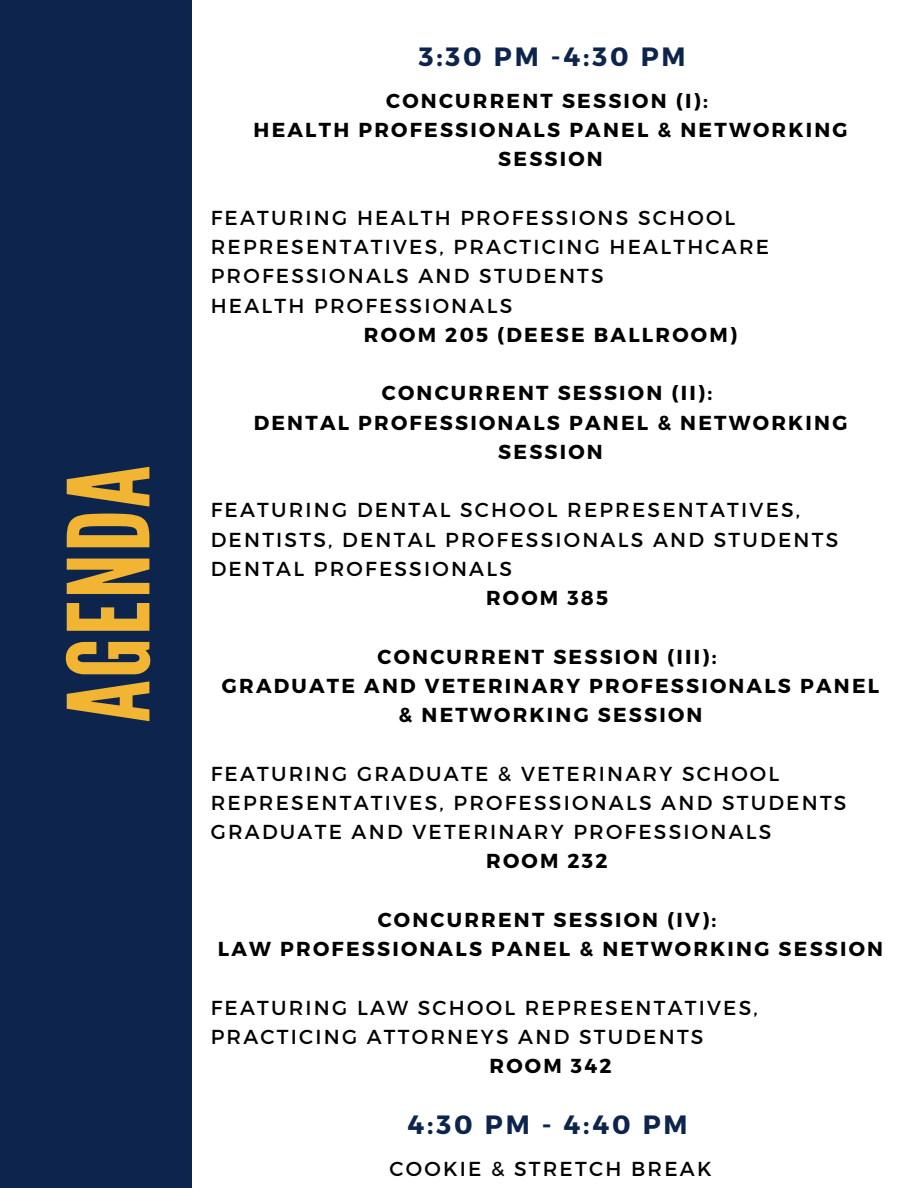
<style>
.page{position:relative;width:918px;height:1188px;background:#fff}
.page>*{position:absolute;margin:0;border:0;box-sizing:border-box;transform-origin:0 0}
.t1{font:112.5px "League Gothic";letter-spacing:.02em;color:#f1b533}
.t2{font:700 26.4px "Montserrat";letter-spacing:.11em;color:#0d254c}
.t3{font:20.25px/29.2px "Montserrat";letter-spacing:.11em;color:#000}
.t4{font:700 20.25px/29.2px "Montserrat";letter-spacing:.11em;color:#000;text-align:center}
</style>
<div class="page">
<div style="left:0;top:0;width:192px;height:1188px;background:#0d254c"></div>
<h1 class="t1" style="left:44px;top:722px;width:258px;rotate:-90deg">AGENDA</h1>
<h2 class="t2" style="left:419px;top:39px;width:269px">3:30 PM -4:30 PM</h2>
<p class="t4" style="left:254px;top:85px;width:596px">CONCURRENT SESSION (I):<br>HEALTH PROFESSIONALS PANEL &amp; NETWORKING<br>SESSION</p>
<p class="t3" style="left:211px;top:202px;width:560px">FEATURING HEALTH PROFESSIONS SCHOOL<br>REPRESENTATIVES, PRACTICING HEALTHCARE<br>PROFESSIONALS AND STUDENTS<br>HEALTH PROFESSIONALS</p>
<p class="t4" style="left:364px;top:319px;width:375px">ROOM 205 (DEESE BALLROOM)</p>
<p class="t4" style="left:254px;top:377px;width:595px">CONCURRENT SESSION (II):<br>DENTAL PROFESSIONALS PANEL &amp; NETWORKING<br>SESSION</p>
<p class="t3" style="left:211px;top:494px;width:629px">FEATURING DENTAL SCHOOL REPRESENTATIVES,<br>DENTISTS, DENTAL PROFESSIONALS AND STUDENTS<br>DENTAL PROFESSIONALS</p>
<p class="t4" style="left:486px;top:582px;width:124px">ROOM 385</p>
<p class="t4" style="left:222px;top:641px;width:659px">CONCURRENT SESSION (III):<br>GRADUATE AND VETERINARY PROFESSIONALS PANEL &amp; NETWORKING SESSION</p>
<p class="t3" style="left:211px;top:758px;width:637px">FEATURING GRADUATE &amp; VETERINARY SCHOOL<br>REPRESENTATIVES, PROFESSIONALS AND STUDENTS<br>GRADUATE AND VETERINARY PROFESSIONALS</p>
<p class="t4" style="left:486px;top:845px;width:123px">ROOM 232</p>
<p class="t4" style="left:218px;top:904px;width:667px">CONCURRENT SESSION (IV):<br>LAW PROFESSIONALS PANEL &amp; NETWORKING SESSION</p>
<p class="t3" style="left:211px;top:992px;width:549px">FEATURING LAW SCHOOL REPRESENTATIVES,<br>PRACTICING ATTORNEYS AND STUDENTS</p>
<p class="t4" style="left:490px;top:1050px;width:124px">ROOM 342</p>
<h2 class="t2" style="left:408px;top:1107px;width:282px">4:30 PM - 4:40 PM</h2>
<p class="t3" style="left:390px;top:1153px;width:324px">COOKIE &amp; STRETCH BREAK</p>
</div>
